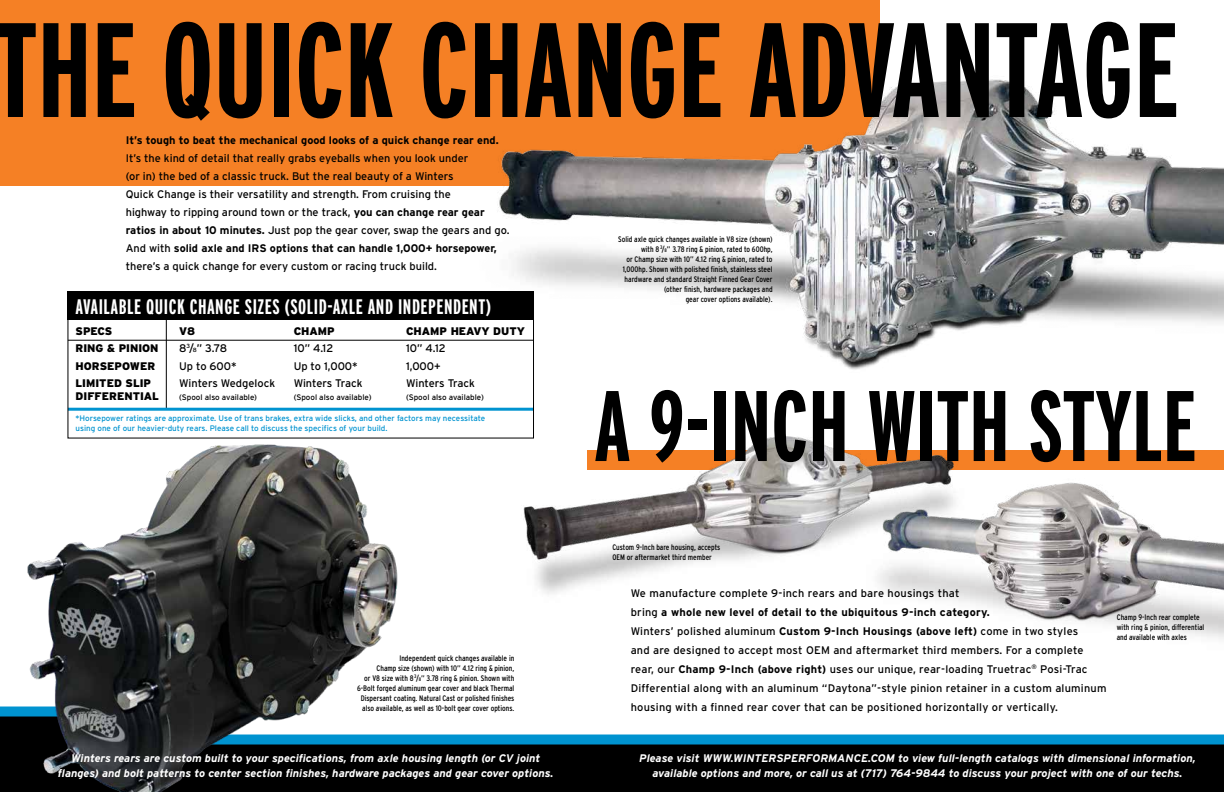
<style>
.page{position:relative;width:1224px;height:792px;background:#fff}
.page>*{position:absolute;margin:0;border:0;box-sizing:border-box;transform-origin:0 0}
.t1{font:700 134px "Interstate Compressed";color:#000}
.t2{font:700 100px "Interstate Compressed";color:#000}
.t3{font:700 21px "Interstate Compressed";letter-spacing:.025em;color:#fff}
.t4{font:11px/17.5px "Interstate";color:#000}
.t5{font:11px/19px "Interstate";letter-spacing:.02em;color:#000}
.t6{font:italic 700 11px/15px "Interstate";color:#fff;text-align:center}
.t7{font:900 11px/17.5px "Interstate";color:#000}
.t8{font:700 11px "Interstate";color:#000}
.t9{font:8px/10px "Interstate Condensed";color:#000;text-align:right}
.t10{font:8px/10px "Interstate";color:#0093d0}
.t11{font:8px "Interstate";color:#000}
.s1{font-weight:700}
.s2{font-weight:900}
.s3{font-size:6px}
.s4{font-size:5px}
</style>
<div class="page">
<div style="left:437px;top:750px;width:787px;height:42px;background:#000"></div>
<svg style="left:437px;top:734px;width:787px;height:16px;background:#08638a"></svg>
<img style="left:0;top:402px;width:437px;height:390px">
<hr style="left:166px;top:320px;width:1px;height:89px;background:#000">
<div style="left:0;top:0;width:879px;height:185px;background:#f58025"></div>
<img style="left:441px;top:0;width:783px;height:408px">
<hr style="left:68px;top:408px;width:466px;height:3px;background:#0093d0">
<div style="left:67px;top:291px;width:467px;height:148px;border:1px solid #000"></div>
<div style="left:68px;top:292px;width:466px;height:28px;background:#000"></div>
<hr style="left:68px;top:340px;width:466px;height:1px;background:#000">
<img style="left:1005px;top:450px;width:219px;height:189px">
<img style="left:505px;top:425px;width:500px;height:184px">
<h1 class="t1" style="left:-7px;top:-4px;width:1187px">THE QUICK CHANGE ADVANTAGE</h1>
<h3 class="t8" style="left:126px;top:134px;width:374px">It’s tough to beat the mechanical good looks of a quick change rear end.</h3>
<p class="t4" style="left:126px;top:149px;width:385px;line-height:18px">It’s the kind of detail that really grabs eyeballs when you look under<br>(or in) the bed of a classic truck. But the real beauty of a Winters<br>Quick Change is their versatility and strength. From cruising the<br>highway to ripping around town or the track, <span class="s1">you can change rear gear ratios in about 10 minutes.</span> Just pop the gear cover, swap the gears and go.<br>And with <span class="s1">solid axle and IRS options that can handle 1,000+ horsepower, </span>there’s a quick change for every custom or racing truck build.</p>
<h3 class="t3" style="left:76px;top:295px;width:417px">AVAILABLE QUICK CHANGE SIZES (SOLID-AXLE AND INDEPENDENT)</h3>
<h3 class="t4" style="left:179px;top:322px;width:98px"><span class="s2">V8<br></span>8<sup>3</sup>/<span class="s3">8</span>” 3.78<br>Up to 600*<br>Winters Wedgelock</h3>
<p class="t11" style="left:179px;top:393px;width:79px">(Spool also available)</p>
<p class="t9" style="left:618px;top:234px;width:156px">Solid axle quick changes available in V8 size (shown) with 8 <sup>3</sup>/<span class="s4">8</span>” 3.78 ring &amp; pinion, rated to 600hp,<br>or Champ size with 10” 4.12 ring &amp; pinion, rated to 1,000hp. Shown with polished finish, stainless steel hardware and standard Straight Finned Gear Cover (other finish, hardware packages and<br>gear cover options available).</p>
<h3 class="t7" style="left:76px;top:322px;width:85px">SPECS<br>RING &amp; PINION<br>HORSEPOWER<br>LIMITED SLIP</h3>
<h3 class="t7" style="left:76px;top:388px;width:85px">DIFFERENTIAL</h3>
<p class="t10" style="left:76px;top:413px;width:411px">*Horsepower ratings are approximate. Use of trans brakes, extra wide slicks, and other factors may necessitate using one of our heavier-duty rears. Please call to discuss the specifics of your build.</p>
<h3 class="t7" style="left:294px;top:322px;width:42px">CHAMP</h3>
<h3 class="t4" style="left:294px;top:340px;width:71px">10” 4.12<br>Up to 1,000*<br>Winters Track</h3>
<p class="t11" style="left:294px;top:393px;width:79px">(Spool also available)</p>
<h3 class="t7" style="left:406px;top:322px;width:120px">CHAMP HEAVY DUTY</h3>
<h3 class="t4" style="left:406px;top:340px;width:71px">10” 4.12<br>1,000+<br>Winters Track</h3>
<p class="t11" style="left:406px;top:393px;width:79px">(Spool also available)</p>
<h2 class="t2" style="left:594px;top:371px;width:604px">A 9-INCH WITH STYLE</h2>
<p class="t9" style="left:357px;top:653px;width:159px">Independent quick changes available in<br>Champ size (shown) with 10” 4.12 ring &amp; pinion,<br>or V8 size with 8 <sup>3</sup>/<span class="s4">8</span>” 3.78 ring &amp; pinion. Shown with 6-Bolt forged aluminum gear cover and black Thermal Dispersant coating. Natural Cast or polished finishes also available, as well as 10-bolt gear cover options.</p>
<h3 class="t6" style="left:58px;top:751px;width:497px">Winters rears are custom built to your specifications, from axle housing length (or CV joint flanges) and bolt patterns to center section finishes, hardware packages and gear cover options.</h3>
<p class="t9" style="left:612px;top:542px;width:109px;text-align:left">Custom 9-Inch bare housing, accepts<br>OEM or aftermarket third member</p>
<p class="t5" style="left:631px;top:583px;width:477px">We manufacture complete 9-inch rears and bare housings that<br>bring <span class="s1">a whole new level of detail to the ubiquitous 9-inch category.<br></span>Winters’ polished aluminum <span class="s1">Custom 9-Inch Housings (above left)</span> come in two styles<br>and are designed to accept most OEM and aftermarket third members. For a complete rear, our <span class="s1">Champ 9-Inch (above right)</span> uses our unique, rear-loading Truetrac<sup>®</sup> Posi-Trac Differential along with an aluminum “Daytona”-style pinion retainer in a custom aluminum housing with a finned rear cover that can be positioned horizontally or vertically.</p>
<p class="t9" style="left:1117px;top:613px;width:89px;text-align:left">Champ 9-Inch rear complete with ring &amp; pinion, differential and available with axles</p>
<h3 class="t6" style="left:639px;top:751px;width:558px">Please visit WWW.WINTERSPERFORMANCE.COM to view full-length catalogs with dimensional information, available options and more, or call us at (717) 764-9844 to discuss your project with one of our techs.</h3>
</div>
